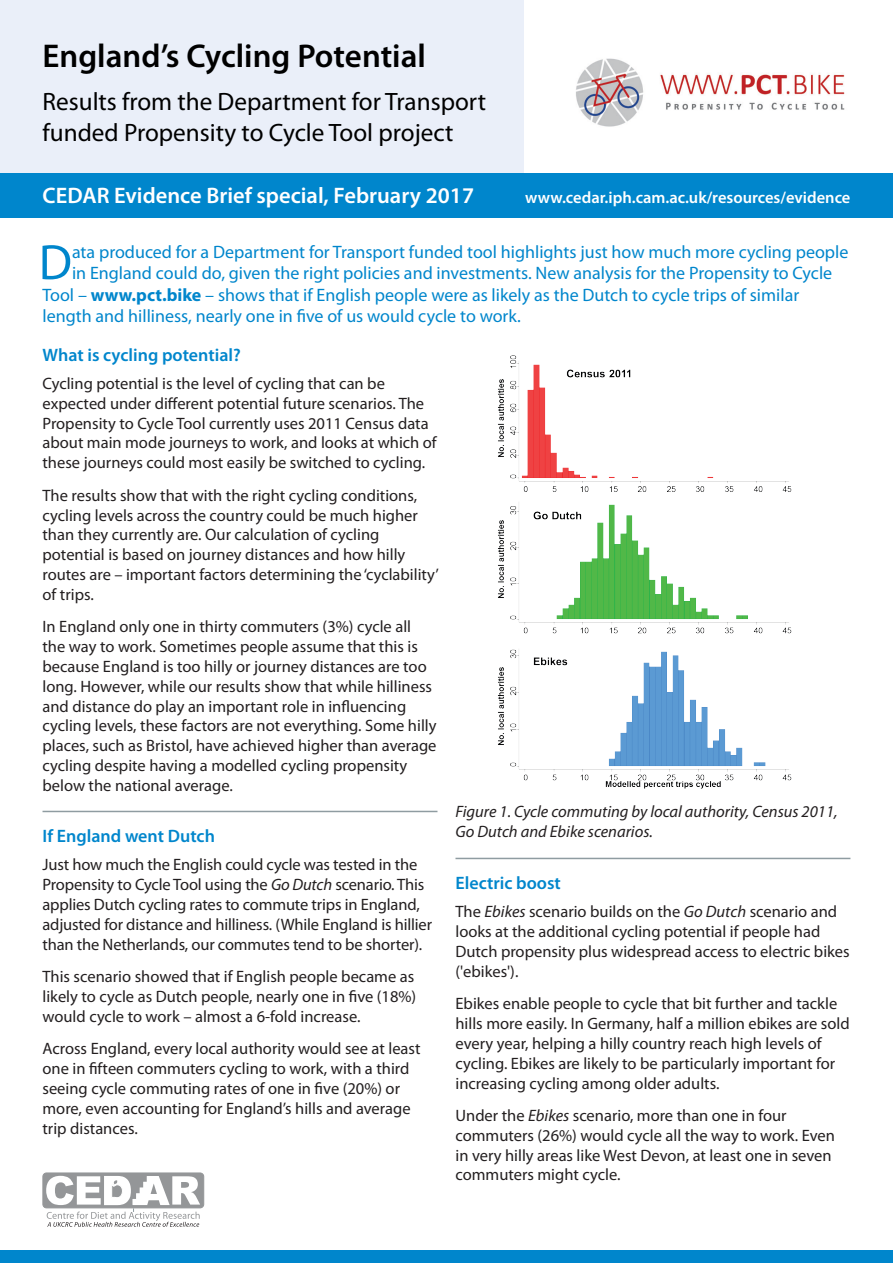
<style>
.page{position:relative;width:893px;height:1263px;background:#fff}
.page>*{position:absolute;margin:0;border:0;box-sizing:border-box;transform-origin:0 0}
.t1{font:50.1px "Myriad Pro";color:#0086cc}
.t2{font:600 33px "Myriad Pro";color:#000}
.t3{font:25.2px/30.3px "Myriad Pro";color:#000}
.t4{font:600 22.5px "Myriad Pro";color:#fff}
.t5{font:18px "Myriad Pro";color:#0086cc}
.t6{font:600 18px "Myriad Pro";color:#0086cc}
.t7{font:16.5px/19.8px "Myriad Pro";color:#231f20}
.t8{font:italic 16.5px/19.8px "Myriad Pro";color:#231f20}
.t9{font:600 16.5px "Myriad Pro";color:#fff}
.s1{font-weight:700}
.s2{font-style:italic}
</style>
<div class="page">
<div style="left:0;top:0;width:523px;height:174px;background:#eaeff9"></div>
<div style="left:0;top:174px;width:893px;height:44px;background:#0086cc"></div>
<div style="left:0;top:1250px;width:893px;height:13px;background:#0086cc"></div>
<img style="left:576px;top:58px;width:269px;height:69px">
<img style="left:498px;top:355px;width:294px;height:434px">
<hr style="left:43px;top:811px;width:394px;height:1px;background:#8f9ca1">
<div style="left:43px;top:1173px;width:161px;height:35px;background:#949698;border-radius:4px"></div>
<div style="left:43px;top:1172px;width:161px;height:36px;border:1px solid #949698;border-radius:4px"></div>
<svg style="left:46px;top:1176px;width:154px;height:51px"></svg>
<hr style="left:455px;top:858px;width:395px;height:1px;background:#8f9ca1">
<p class="t2" style="left:43px;top:35px;width:385px">England’s Cycling Potential</p>
<p class="t3" style="left:43px;top:86px;width:445px">Results from the Department for Transport funded Propensity to Cycle Tool project</p>
<p class="t4" style="left:43px;top:181px;width:433px">CEDAR Evidence Brief special, February 2017</p>
<p class="t1" style="left:39px;top:231px;width:35px">D</p>
<p class="t5" style="left:72px;top:240px;width:778px">ata produced for a Department for Transport funded tool highlights just how much more cycling people</p>
<p class="t9" style="left:525px;top:187px;width:327px">www.cedar.iph.cam.ac.uk/resources/evidence</p>
<p class="t5" style="left:72px;top:262px;width:762px">in England could do, given the right policies and investments. New analysis for the Propensity to Cycle</p>
<p class="t5" style="left:43px;top:284px;width:758px">Tool – <span class="s1">www.pct.bike</span> – shows that if English people were as likely as the Dutch to cycle trips of similar</p>
<p class="t5" style="left:43px;top:305px;width:480px">length and hilliness, nearly one in five of us would cycle to work.</p>
<p class="t6" style="left:43px;top:343px;width:200px">What is cycling potential?</p>
<p class="t7" style="left:43px;top:373px;width:396px">Cycling potential is the level of cycling that can be expected under different potential future scenarios. The Propensity to Cycle Tool currently uses 2011 Census data about main mode journeys to work, and looks at which of these journeys could most easily be switched to cycling.</p>
<p class="t7" style="left:43px;top:485px;width:398px">The results show that with the right cycling conditions, cycling levels across the country could be much higher than they currently are. Our calculation of cycling potential is based on journey distances and how hilly routes are – important factors determining the ‘cyclability’ of trips.</p>
<p class="t7" style="left:43px;top:617px;width:396px">In England only one in thirty commuters (3%) cycle all the way to work. Sometimes people assume that this is because England is too hilly or journey distances are too long. However, while our results show that while hilliness and distance do play an important role in influencing cycling levels, these factors are not everything. Some hilly places, such as Bristol, have achieved higher than average cycling despite having a modelled cycling propensity below the national average.</p>
<p class="t6" style="left:43px;top:824px;width:174px">If England went Dutch</p>
<p class="t7" style="left:43px;top:855px;width:391px">Just how much the English could cycle was tested in the Propensity to Cycle Tool using the <span class="s2">Go Dutch</span> scenario. This applies Dutch cycling rates to commute trips in England, adjusted for distance and hilliness. (While England is hillier than the Netherlands, our commutes tend to be shorter).</p>
<p class="t7" style="left:43px;top:966px;width:375px;text-align:justify">This scenario showed that if English people became as likely to cycle as Dutch people, nearly one in five (18%) would cycle to work – almost a 6-fold increase.</p>
<p class="t7" style="left:43px;top:1039px;width:380px">Across England, every local authority would see at least one in fifteen commuters cycling to work, with a third seeing cycle commuting rates of one in five (20%) or more, even accounting for England’s hills and average trip distances.</p>
<p class="t8" style="left:455px;top:801px;width:384px">Figure 1. Cycle commuting by local authority, Census 2011,<br>Go Dutch and Ebike scenarios.</p>
<p class="t6" style="left:455px;top:871px;width:107px">Electric boost</p>
<p class="t7" style="left:455px;top:902px;width:396px">The <span class="s2">Ebikes</span> scenario builds on the <span class="s2">Go Dutch</span> scenario and looks at the additional cycling potential if people had Dutch propensity plus widespread access to electric bikes ('ebikes').</p>
<p class="t7" style="left:455px;top:993px;width:396px">Ebikes enable people to cycle that bit further and tackle hills more easily. In Germany, half a million ebikes are sold every year, helping a hilly country reach high levels of cycling. Ebikes are likely to be particularly important for increasing cycling among older adults.</p>
<p class="t7" style="left:455px;top:1105px;width:381px">Under the <span class="s2">Ebikes</span> scenario, more than one in four commuters (26%) would cycle all the way to work. Even in very hilly areas like West Devon, at least one in seven commuters might cycle.</p>
</div>
